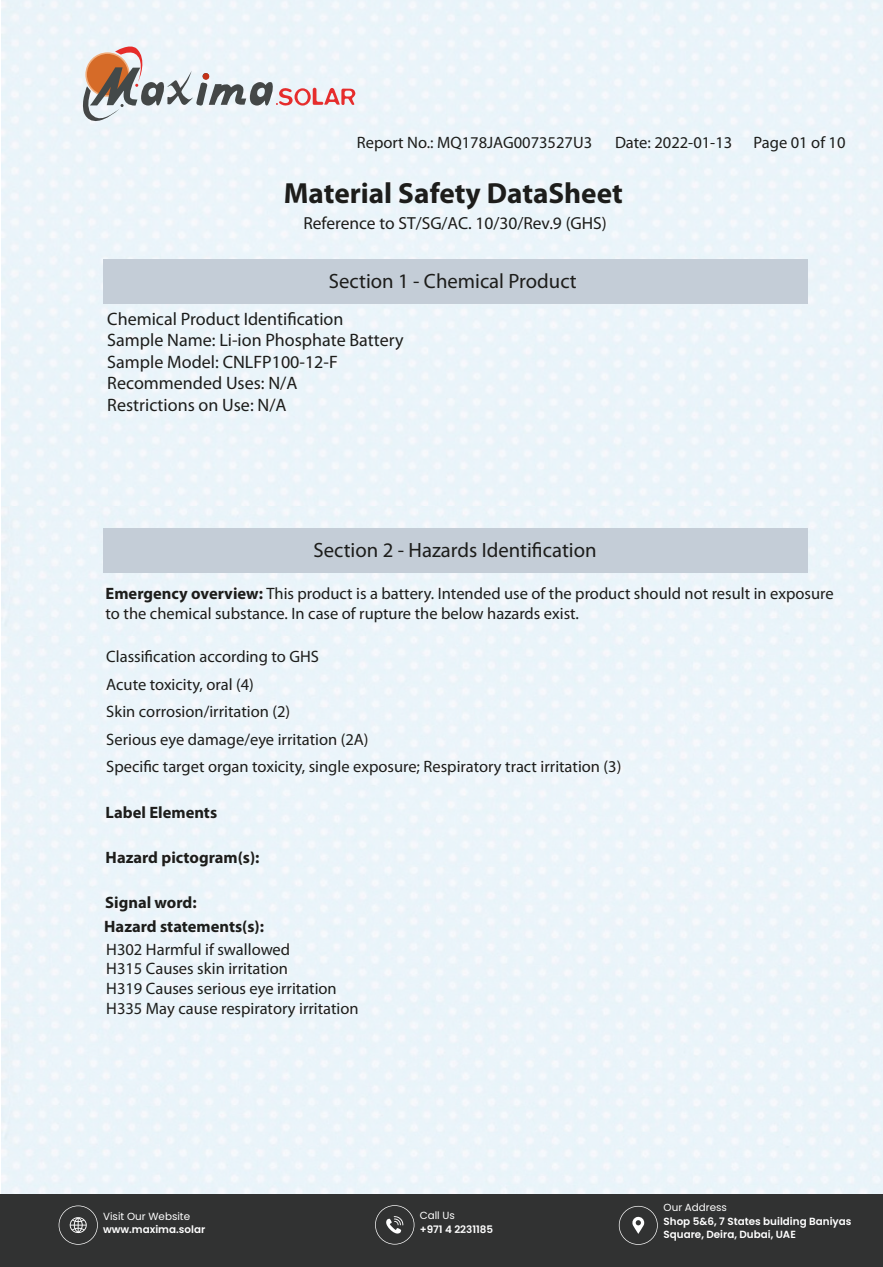
<style>
.page{position:relative;width:883px;height:1267px;background:#fff}
.page>*{position:absolute;margin:0;border:0;box-sizing:border-box;transform-origin:0 0}
.t1{font:700 29.25px "Myriad Pro";color:#1d1d1b}
.t2{font:20.7px "Myriad Pro";color:#1d1d1b}
.t3{font:18px/21.6px "Myriad Pro";color:#1d1d1b}
.t4{font:17.55px "Myriad Pro";color:#1d1d1b}
.t5{font:16.5px/19.8px "Myriad Pro";color:#1d1d1b}
.t6{font:700 16.5px/23.7px "Myriad Pro";color:#1d1d1b}
.t7{font:600 10.35px/12.5px "Poppins";color:#fff}
.t8{font:10.35px "Poppins";color:#fff}
.s1{font-weight:700}
</style>
<div class="page">
<div style="left:103px;top:259px;width:704px;height:44px;background:#c4cdd7"></div>
<div style="left:103px;top:528px;width:704px;height:44px;background:#c4cdd7"></div>
<svg style="left:81px;top:42px;width:275px;height:88px;background:#d7d4d6"></svg>
<div style="left:0;top:1194px;width:883px;height:73px;background:#313232"></div>
<svg style="left:59px;top:1205px;width:39px;height:40px"></svg>
<svg style="left:375px;top:1205px;width:40px;height:40px"></svg>
<svg style="left:619px;top:1206px;width:39px;height:39px"></svg>
<p class="t5" style="left:357px;top:134px;width:237px">Report No.: MQ178JAG0073527U3</p>
<p class="t5" style="left:615px;top:134px;width:119px">Date: 2022-01-13</p>
<p class="t5" style="left:753px;top:134px;width:94px">Page 01 of 10</p>
<h1 class="t1" style="left:284px;top:181px;width:340px">Material Safety DataSheet</h1>
<p class="t4" style="left:303px;top:216px;width:305px">Reference to ST/SG/AC. 10/30/Rev.9 (GHS)</p>
<p class="t2" style="left:329px;top:273px;width:249px">Section 1 - Chemical Product</p>
<p class="t3" style="left:107px;top:309px;width:298px">Chemical Product Identification<br>Sample Name: Li-ion Phosphate Battery<br>Sample Model: CNLFP100-12-F<br>Recommended Uses: N/A<br>Restrictions on Use: N/A</p>
<p class="t2" style="left:313px;top:542px;width:285px">Section 2 - Hazards Identification</p>
<p class="t5" style="left:106px;top:585px;width:729px"><span class="s1">Emergency overview:</span> This product is a battery. Intended use of the product should not result in exposure to the chemical substance. In case of rupture the below hazards exist.</p>
<p class="t5" style="left:106px;top:644px;width:517px;line-height:27.6px">Classification according to GHS<br>Acute toxicity, oral (4)<br>Skin corrosion/irritation (2)<br>Serious eye damage/eye irritation (2A)<br>Specific target organ toxicity, single exposure; Respiratory tract irritation (3)</p>
<p class="t6" style="left:106px;top:802px;width:113px">Label Elements</p>
<p class="t6" style="left:106px;top:846px;width:155px">Hazard pictogram(s):</p>
<p class="t6" style="left:104px;top:892px;width:161px">Signal word:<br>Hazard statements(s):</p>
<p class="t5" style="left:106px;top:940px;width:254px">H302 Harmful if swallowed<br>H315 Causes skin irritation<br>H319 Causes serious eye irritation<br>H335 May cause respiratory irritation</p>
<p class="t8" style="left:103px;top:1210px;width:89px">Visit Our Website</p>
<p class="t7" style="left:103px;top:1224px;width:104px">www.maxima.solar</p>
<p class="t8" style="left:420px;top:1210px;width:37px">Call Us</p>
<p class="t7" style="left:420px;top:1224px;width:75px">+971 4 2231185</p>
<p class="t8" style="left:663px;top:1201px;width:65px">Our Address</p>
<p class="t7" style="left:663px;top:1216px;width:189px">Shop 5&amp;6, 7 States building Baniyas<br>Square, Deira, Dubai, UAE</p>
</div>
